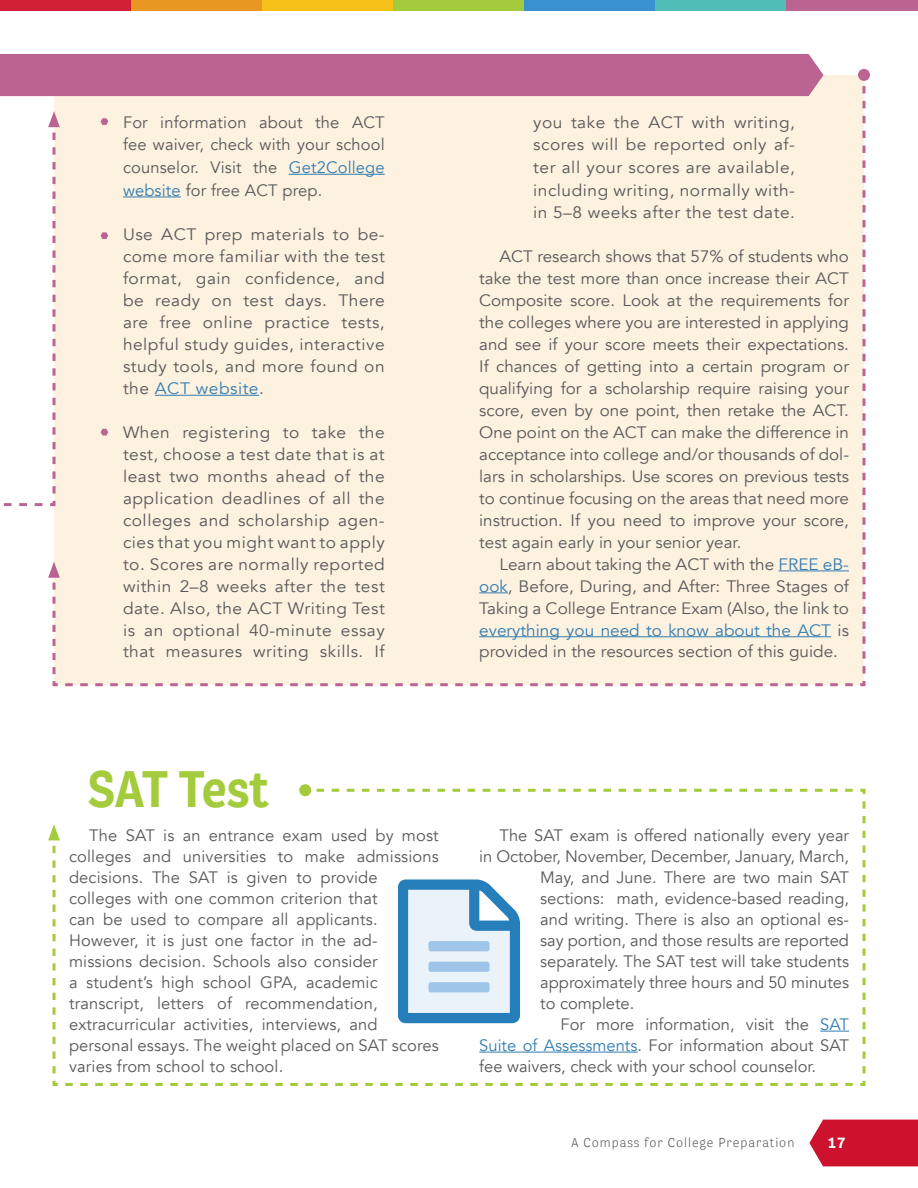
<style>
.page{position:relative;width:918px;height:1188px;background:#fff}
.page>*{position:absolute;margin:0;border:0;box-sizing:border-box;transform-origin:0 0}
.Header_1{font:700 51px "Bligh";letter-spacing:-.01em;color:#a4cb3c;scale:.95 1}
.Body{font:16.5px/21px "Avenir";letter-spacing:.01em;color:#58595b;text-align:justify}
.Body-2{font:16.5px/21.9px "Avenir";letter-spacing:.01em;color:#58595b;text-align:justify;scale:1.05 1}
.Body-3{font:16.5px/21.9px "Avenir";letter-spacing:.01em;color:#58595b;text-align:justify;scale:1.04 1}
.t1{font:700 15px "Bligh";color:#fff}
.t2{font:300 12.75px "Bligh";letter-spacing:.075em;color:#58595b}
.s1{color:#327db3}
</style>
<div class="page">
<svg style="left:809px;top:1120px;width:109px;height:46px"></svg>
<div style="left:0;top:0;width:131px;height:11px;background:#d12036"></div>
<div style="left:131px;top:0;width:131px;height:11px;background:#e99923"></div>
<div style="left:262px;top:0;width:131px;height:11px;background:#f6c119"></div>
<div style="left:393px;top:0;width:132px;height:11px;background:#a4cb3c"></div>
<div style="left:525px;top:0;width:131px;height:11px;background:#3a91cf"></div>
<div style="left:656px;top:0;width:131px;height:11px;background:#50bdb7"></div>
<div style="left:787px;top:0;width:131px;height:11px;background:#bc6491"></div>
<svg style="left:51px;top:787px;width:815px;height:299px"></svg>
<svg style="left:48px;top:824px;width:12px;height:16px"></svg>
<div style="left:299px;top:784px;width:12px;height:12px;background:#a4cb3c;border-radius:50%"></div>
<svg style="left:820px;top:1031px;width:29px;height:1px"></svg>
<hr style="left:479px;top:1052px;width:158px;height:1px;background:#327db3">
<div style="left:0;top:54px;width:822px;height:42px;background:#bc6491"></div>
<svg style="left:398px;top:880px;width:122px;height:143px"></svg>
<div style="left:51px;top:72px;width:816px;height:615px;background:#fdf1df"></div>
<div style="left:858px;top:69px;width:12px;height:12px;background:#bc6491;border-radius:50%"></div>
<svg style="left:48px;top:562px;width:12px;height:112px"></svg>
<svg style="left:101px;top:429px;width:7px;height:7px"></svg>
<p class="Body" style="left:123px;top:111px;width:263px;line-height:22.6px">For information about the ACT fee waiver, check with your school counselor. Visit the <span class="s1">Get2College website</span> for free ACT prep.</p>
<p class="Body-2" style="left:123px;top:224px;width:251px">Use ACT prep materials to be&shy;come more familiar with the test format, gain confidence, and be ready on test days. There are free online practice tests, helpful study guides, interactive study tools, and more found on the <span class="s1">ACT website</span>.</p>
<p class="Body-2" style="left:123px;top:422px;width:251px">When registering to take the test, choose a test date that is at least two months ahead of the application deadlines of all the colleges and scholarship agen&shy;cies that you might want to apply to. Scores are normally reported within 2–8 weeks after the test date. Also, the ACT Writing Test is an optional 40-minute essay that measures writing skills. If</p>
<h1 class="Header_1" style="left:88px;top:756px;width:192px">SAT Test</h1>
<p class="Body-2" style="left:533px;top:111px;width:251px;line-height:22.6px">you take the ACT with writing, scores will be reported only af&shy;ter all your scores are available, including writing, normally with&shy;in 5–8 weeks after the test date.</p>
<p class="Body" style="left:479px;top:246px;width:371px;line-height:21.9px;text-indent:20px">ACT research shows that 57% of students who take the test more than once increase their ACT Composite score. Look at the requirements for the colleges where you are interested in applying and see if your score meets their expectations.<br>If chances of getting into a certain program or qualifying for a scholarship require raising your score, even by one point, then retake the ACT.<br>One point on the ACT can make the difference in acceptance into college and/or thousands of dol&shy;lars in scholarships. Use scores on previous tests to continue focusing on the areas that need more instruction. If you need to improve your score, test again early in your senior year.</p>
<p class="Body-3" style="left:479px;top:553px;width:357px;text-indent:20px">Learn about taking the ACT with the <span class="s1">FREE eB&shy;ook</span>, Before, During, and After: Three Stages of Taking a College Entrance Exam (Also, the link to <span class="s1">everything you need to know about the ACT</span> is provided in the resources section of this guide.</p>
<p class="Body" style="left:69px;top:825px;width:371px;text-align:left;text-indent:20px">The SAT is an entrance exam used by most colleges and universities to make admissions decisions. The SAT is given to provide colleges with one common criterion that<br>can be used to compare all applicants.<br>However, it is just one factor in the ad&shy;missions decision. Schools also consider<br>a student’s high school GPA, academic transcript, letters of recommendation, extracurricular activities, interviews, and personal essays. The weight placed on SAT scores varies from school to school.</p>
<p class="Body" style="left:500px;top:825px;width:351px">The SAT exam is offered nationally every year</p>
<p class="Body" style="left:479px;top:846px;width:371px">in October, November, December, January, March,</p>
<p class="Body" style="left:540px;top:867px;width:310px">May, and June. There are two main SAT</p>
<p class="Body" style="left:540px;top:888px;width:310px">sections: math, evidence-based reading,</p>
<p class="Body" style="left:540px;top:909px;width:310px">and writing. There is also an optional es-</p>
<p class="Body" style="left:540px;top:930px;width:310px">say portion, and those results are reported</p>
<p class="Body" style="left:540px;top:951px;width:310px">separately. The SAT test will take students</p>
<p class="Body" style="left:540px;top:972px;width:310px">approximately three hours and 50 minutes</p>
<p class="Body" style="left:540px;top:993px;width:96px">to complete.</p>
<p class="Body" style="left:479px;top:1014px;width:371px;text-indent:81px">For more information, visit the <span class="s1">SAT Suite of Assessments</span>. For information about SAT fee waivers, check with your school counselor.</p>
<p class="t2" style="left:572px;top:1135px;width:224px">A Compass for College Preparation</p>
<p class="t1" style="left:828px;top:1133px;width:20px">17</p>
</div>
